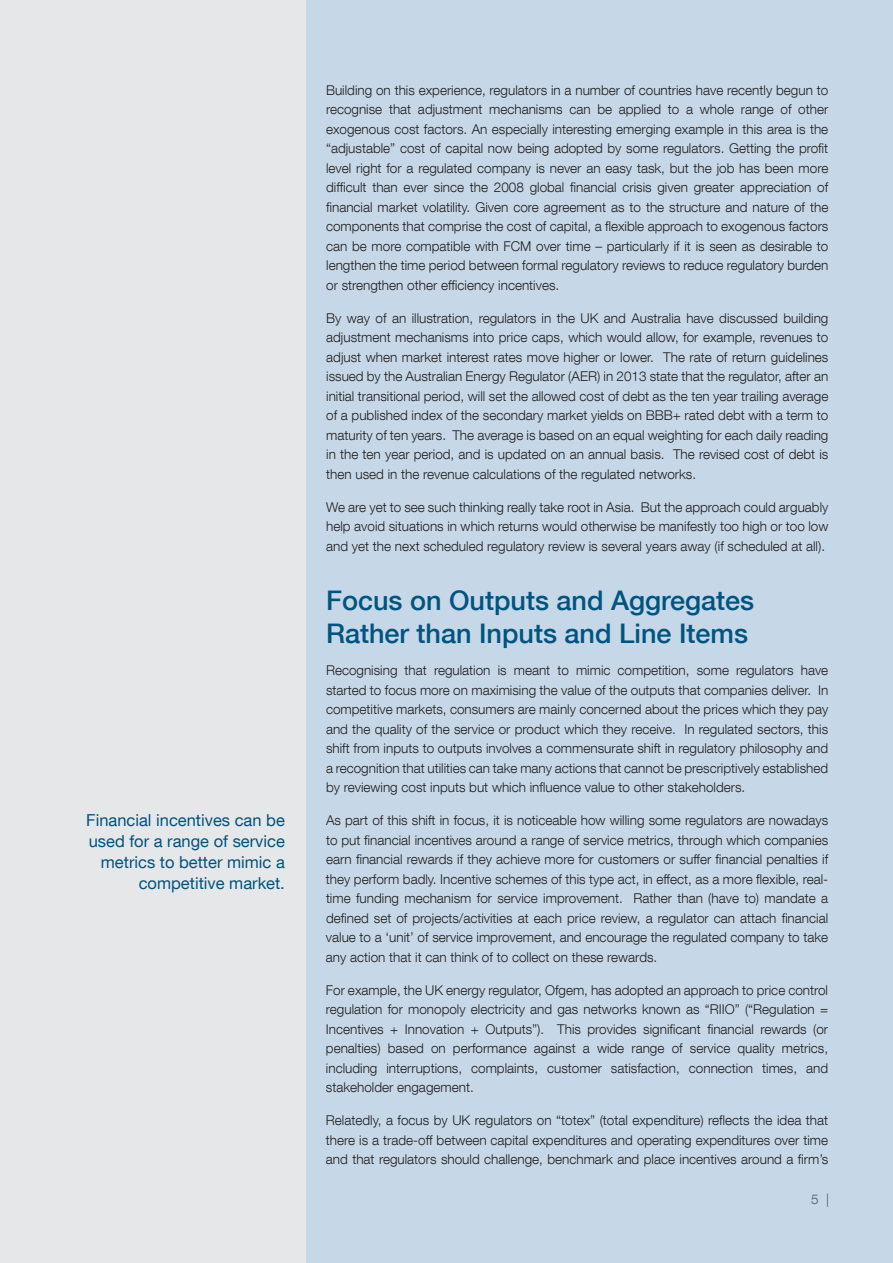
<style>
.page{position:relative;width:893px;height:1263px;background:#fff}
.page>*{position:absolute;margin:0;border:0;box-sizing:border-box;transform-origin:0 0}
.t1{font:500 27px/33px "Helvetica Neue LT Com";color:#005480}
.t2{font:16.5px/21px "Helvetica Neue LT Com";color:#005480;text-align:right}
.t3{font:300 13.5px/19.5px "Helvetica Neue LT Com";color:#231f20;text-align:justify}
.t4{font:300 13.5px "Helvetica Neue LT Com";color:#57585a}
</style>
<div class="page">
<div style="left:305px;top:0;width:588px;height:1263px;background:#c6d8e7"></div>
<div style="left:0;top:0;width:305px;height:1263px;background:#e6e7e9"></div>
<p class="t2" style="left:86px;top:809px;width:200px">Financial incentives can be used for a range of service metrics to better mimic a competitive market.</p>
<p class="t3" style="left:326px;top:80px;width:504px">Building on this experience, regulators in a number of countries have recently begun to recognise that adjustment mechanisms can be applied to a whole range of other exogenous cost factors. An especially interesting emerging example in this area is the “adjustable” cost of capital now being adopted by some regulators. Getting the profit level right for a regulated company is never an easy task, but the job has been more difficult than ever since the 2008 global financial crisis given greater appreciation of financial market volatility. Given core agreement as to the structure and nature of the components that comprise the cost of capital, a flexible approach to exogenous factors can be more compatible with FCM over time – particularly if it is seen as desirable to lengthen the time period between formal regulatory reviews to reduce regulatory burden or strengthen other efficiency incentives.</p>
<p class="t3" style="left:326px;top:308px;width:504px">By way of an illustration, regulators in the UK and Australia have discussed building adjustment mechanisms into price caps, which would allow, for example, revenues to adjust when market interest rates move higher or lower. The rate of return guidelines issued by the Australian Energy Regulator (AER) in 2013 state that the regulator, after an initial transitional period, will set the allowed cost of debt as the ten year trailing average of a published index of the secondary market yields on BBB+ rated debt with a term to maturity of ten years. The average is based on an equal weighting for each daily reading in the ten year period, and is updated on an annual basis. The revised cost of debt is then used in the revenue calculations of the regulated networks.</p>
<p class="t3" style="left:326px;top:497px;width:504px">We are yet to see such thinking really take root in Asia. But the approach could arguably help avoid situations in which returns would otherwise be manifestly too high or too low and yet the next scheduled regulatory review is several years away (if scheduled at all).</p>
<h1 class="t1" style="left:326px;top:584px;width:430px">Focus on Outputs and Aggregates<br>Rather than Inputs and Line Items</h1>
<p class="t3" style="left:326px;top:660px;width:504px">Recognising that regulation is meant to mimic competition, some regulators have started to focus more on maximising the value of the outputs that companies deliver. In competitive markets, consumers are mainly concerned about the prices which they pay and the quality of the service or product which they receive. In regulated sectors, this shift from inputs to outputs involves a commensurate shift in regulatory philosophy and a recognition that utilities can take many actions that cannot be prescriptively established by reviewing cost inputs but which influence value to other stakeholders.</p>
<p class="t3" style="left:326px;top:810px;width:504px">As part of this shift in focus, it is noticeable how willing some regulators are nowadays to put financial incentives around a range of service metrics, through which companies earn financial rewards if they achieve more for customers or suffer financial penalties if they perform badly. Incentive schemes of this type act, in effect, as a more flexible, real&shy;time funding mechanism for service improvement. Rather than (have to) mandate a defined set of projects/activities at each price review, a regulator can attach financial value to a ‘unit’ of service improvement, and encourage the regulated company to take any action that it can think of to collect on these rewards.</p>
<p class="t3" style="left:326px;top:980px;width:504px">For example, the UK energy regulator, Ofgem, has adopted an approach to price control regulation for monopoly electricity and gas networks known as “RIIO” (“Regulation = Incentives + Innovation + Outputs”). This provides significant financial rewards (or penalties) based on performance against a wide range of service quality metrics, including interruptions, complaints, customer satisfaction, connection times, and stakeholder engagement.</p>
<p class="t3" style="left:326px;top:1110px;width:504px">Relatedly, a focus by UK regulators on “totex” (total expenditure) reflects the idea that there is a trade-off between capital expenditures and operating expenditures over time and that regulators should challenge, benchmark and place incentives around a firm’s</p>
<p class="t4" style="left:811px;top:1190px;width:20px">5 |</p>
</div>
